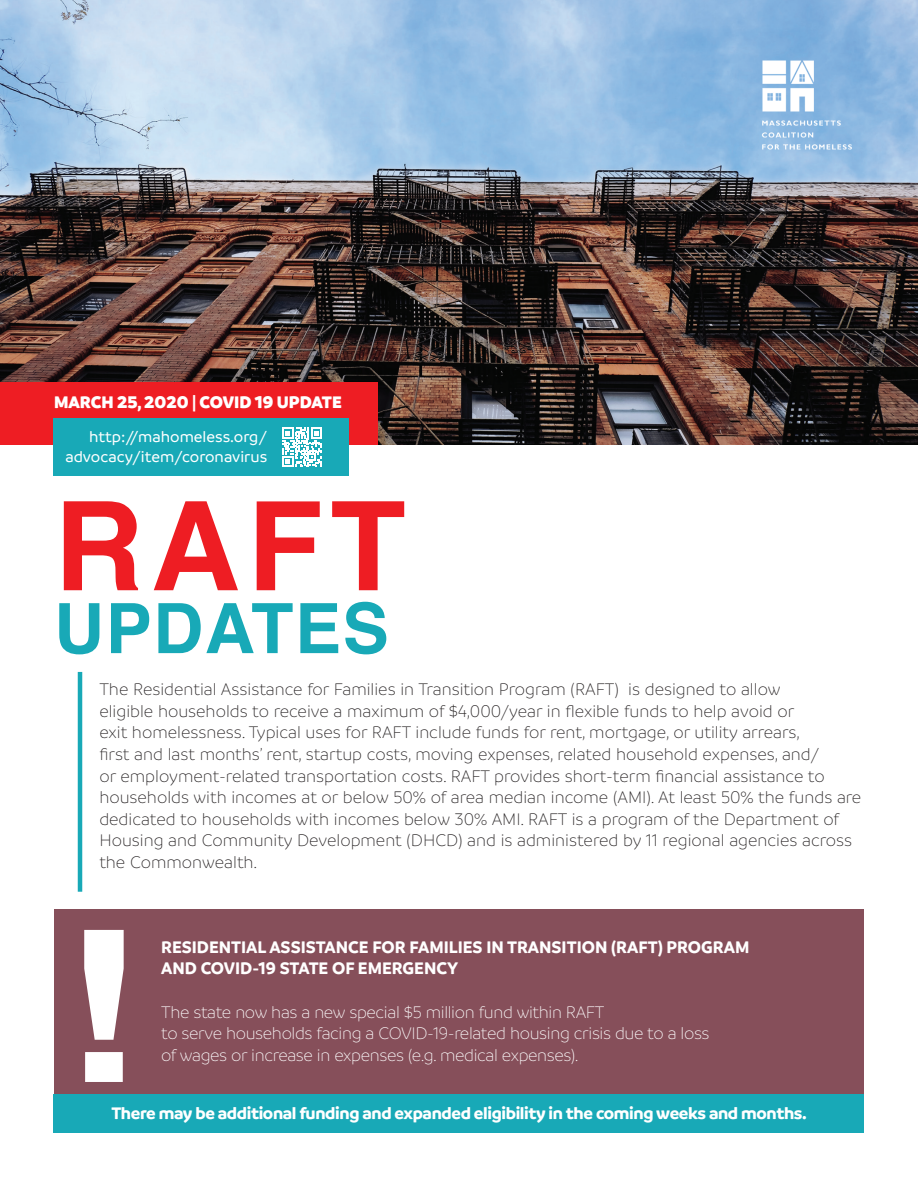
<style>
.page{position:relative;width:918px;height:1188px;background:#fff}
.page>*{position:absolute;margin:0;border:0;box-sizing:border-box;transform-origin:0 0}
.t1{font:700 123.6px "Helvetica";color:#ee1d23}
.t2{font:700 69.45px "Helvetica";letter-spacing:.02em;color:#18a9b7}
.t3{font:300 18px/21.6px "Branding";color:#231f20}
.t4{font:300 18px/21.6px "Branding";letter-spacing:-.02em;color:#fff}
.t5{font:700 18px/21.6px "Branding";color:#fff}
.t6{font:700 18px "Branding";letter-spacing:-.02em;color:#fff}
.t7{font:900 18px "Branding";color:#fff}
.t8{font:500 16.5px/19.8px "Branding";color:#fff;text-align:right}
</style>
<div class="page">
<img style="left:0;top:0;width:918px;height:445px">
<img style="left:761px;top:59px;width:91px;height:92px">
<div style="left:0;top:383px;width:378px;height:62px;background:#ee1d23"></div>
<div style="left:54px;top:418px;width:295px;height:57px;background:#18a9b7"></div>
<svg style="left:282px;top:428px;width:40px;height:39px"></svg>
<hr style="left:78px;top:672px;width:4px;height:220px;background:#18a9b7">
<div style="left:54px;top:909px;width:810px;height:199px;background:#864f5a"></div>
<svg style="left:84px;top:930px;width:40px;height:152px"></svg>
<div style="left:54px;top:1094px;width:810px;height:39px;background:#18a9b7"></div>
<p class="t7" style="left:54px;top:391px;width:289px">MARCH 25, 2020 | COVID 19 UPDATE</p>
<p class="t8" style="left:65px;top:427px;width:203px">http://mahomeless.org/ advocacy/item/coronavirus</p>
<h1 class="t1" style="left:54px;top:447px;width:353px">RAFT</h1>
<h2 class="t2" style="left:54px;top:573px;width:336px">UPDATES</h2>
<p class="t3" style="left:99px;top:679px;width:763px">The Residential Assistance for Families in Transition Program (RAFT) is designed to allow<br>eligible households to receive a maximum of $4,000/year in flexible funds to help avoid or<br>exit homelessness. Typical uses for RAFT include funds for rent, mortgage, or utility arrears,<br>first and last months’ rent, startup costs, moving expenses, related household expenses, and/<br>or employment-related transportation costs. RAFT provides short-term financial assistance to households with incomes at or below 50% of area median income (AMI). At least 50% the funds are dedicated to households with incomes below 30% AMI. RAFT is a program of the Department of Housing and Community Development (DHCD) and is administered by 11 regional agencies across the Commonwealth.</p>
<p class="t5" style="left:161px;top:936px;width:590px">RESIDENTIAL ASSISTANCE FOR FAMILIES IN TRANSITION (RAFT) PROGRAM<br>AND COVID-19 STATE OF EMERGENCY</p>
<p class="t4" style="left:161px;top:1001px;width:550px">The state now has a new special $5 million fund within RAFT<br>to serve households facing a COVID-19-related housing crisis due to a loss of wages or increase in expenses (e.g. medical expenses).</p>
<p class="t6" style="left:111px;top:1103px;width:697px">There may be additional funding and expanded eligibility in the coming weeks and months.</p>
</div>
